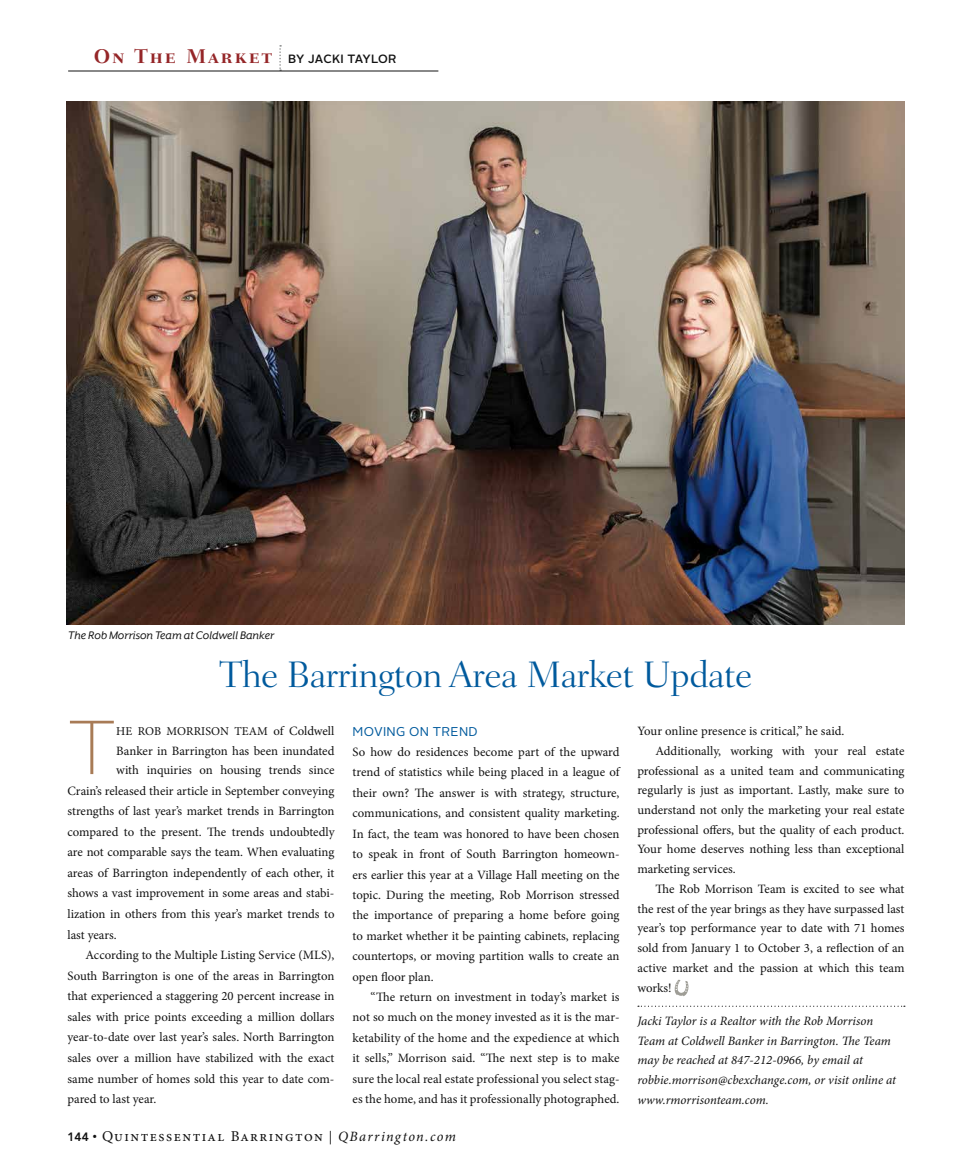
<style>
.page{position:relative;width:972px;height:1175px;background:#fff}
.page>*{position:absolute;margin:0;border:0;box-sizing:border-box;transform-origin:0 0}
.t1{font:100 76.2px "Alright Sans";color:#a87b56}
.t2{font:300 37.5px "Fairfield LT Std";letter-spacing:-.02em;color:#005a9d}
.t3{font:15px "Minion Pro";letter-spacing:.1em;color:#121212}
.t4{font:12.75px/20.4px "Minion Pro";color:#121212;text-align:justify}
.t5{font:italic 12.75px/19.6px "Minion Pro";color:#121212}
.t6{font:12.75px "Mr Eaves XL San Alt RI";color:#121212}
.t7{font:12.75px "Alright Sans";letter-spacing:.025em;color:#005a9d}
.t8{font:12px "Minion Pro";letter-spacing:.01em;color:#121212}
.t9{font:500 12px "Alright Sans";color:#121212}
.s1{font-family:"Fairfield LT Std";font-weight:700;font-size:20.25px;color:#952628}
.s2{font-size:12.75px}
.s3{font-family:"Avenir LT Std";font-weight:800;font-size:12px}
.s4{font-size:12px}
.s5{font-size:13.5px}
.s6{font-style:italic;font-size:14.25px}
</style>
<div class="page">
<svg style="left:638px;top:1005px;width:267px;height:1px"></svg>
<svg style="left:674px;top:979px;width:15px;height:17px"></svg>
<svg style="left:279px;top:45px;width:2px;height:26px"></svg>
<hr style="left:68px;top:71px;width:370px;height:1px;background:#121212">
<img style="left:66px;top:101px;width:838px;height:523px">
<p class="t9" style="left:94px;top:50px;width:304px"><span class="s1">On The Market</span> BY JACKI TAYLOR</p>
<p class="t6" style="left:68px;top:628px;width:208px">The Rob Morrison Team at Coldwell Banker</p>
<h2 class="t2" style="left:220px;top:653px;width:535px">The Barrington Area Market Update</h2>
<h1 class="t1" style="left:68px;top:696px;width:50px">T</h1>
<p class="t8" style="left:116px;top:723px;width:220px">HE ROB MORRISON TEAM <span class="s2">of Coldwell</span></p>
<p class="t4" style="left:116px;top:740px;width:220px">Banker in Barrington has been inundated</p>
<p class="t4" style="left:116px;top:760px;width:220px">with inquiries on housing trends since</p>
<p class="t4" style="left:67px;top:780px;width:269px">Crain’s released their article in September conveying</p>
<p class="t4" style="left:67px;top:801px;width:269px">strengths of last year’s market trends in Barrington</p>
<p class="t4" style="left:67px;top:821px;width:269px">compared to the present. The trends undoubtedly</p>
<p class="t4" style="left:67px;top:842px;width:268px">are not comparable says the team. When evaluating</p>
<p class="t4" style="left:67px;top:862px;width:268px">areas of Barrington independently of each other, it</p>
<p class="t4" style="left:67px;top:883px;width:269px">shows a vast improvement in some areas and stabi-</p>
<p class="t4" style="left:67px;top:903px;width:269px">lization in others from this year’s market trends to</p>
<p class="t4" style="left:67px;top:924px;width:51px">last years.</p>
<p class="t4" style="left:86px;top:945px;width:251px">According to the Multiple Listing Service (MLS),</p>
<p class="t4" style="left:67px;top:965px;width:268px">South Barrington is one of the areas in Barrington</p>
<p class="t4" style="left:67px;top:986px;width:269px">that experienced a staggering 20 percent increase in</p>
<p class="t4" style="left:67px;top:1006px;width:269px">sales with price points exceeding a million dollars</p>
<p class="t4" style="left:67px;top:1027px;width:268px">year-to-date over last year’s sales. North Barrington</p>
<p class="t4" style="left:67px;top:1047px;width:268px">sales over a million have stabilized with the exact</p>
<p class="t4" style="left:67px;top:1068px;width:268px">same number of homes sold this year to date com-</p>
<p class="t4" style="left:67px;top:1088px;width:90px">pared to last year.</p>
<p class="t7" style="left:353px;top:722px;width:127px">MOVING ON TREND</p>
<p class="t4" style="left:353px;top:741px;width:269px">So how do residences become part of the upward trend of statistics while being placed in a league of their own? The answer is with strategy, structure, communications, and consistent quality marketing.<br>In fact, the team was honored to have been chosen to speak in front of South Barrington homeown&shy;ers earlier this year at a Village Hall meeting on the topic. During the meeting, Rob Morrison stressed the importance of preparing a home before going to market whether it be painting cabinets, replacing countertops, or moving partition walls to create an open floor plan.</p>
<p class="t4" style="left:353px;top:986px;width:269px;text-indent:18px">“The return on investment in today’s market is not so much on the money invested as it is the mar&shy;ketability of the home and the expedience at which it sells,” Morrison said. “The next step is to make sure the local real estate professional you select stag&shy;es the home, and has it professionally photographed.</p>
<p class="t3" style="left:68px;top:1125px;width:390px"><span class="s3">144</span> <span class="s4">•</span> Quintessential Barrington <span class="s5">|</span> <span class="s6">QBarrington.com</span></p>
<p class="t4" style="left:637px;top:721px;width:209px">Your online presence is critical,” he said.</p>
<p class="t4" style="left:655px;top:740px;width:251px">Additionally, working with your real estate</p>
<p class="t4" style="left:637px;top:760px;width:269px">professional as a united team and communicating</p>
<p class="t4" style="left:637px;top:780px;width:269px">regularly is just as important. Lastly, make sure to</p>
<p class="t4" style="left:637px;top:799px;width:269px">understand not only the marketing your real estate</p>
<p class="t4" style="left:637px;top:819px;width:269px">professional offers, but the quality of each product.</p>
<p class="t4" style="left:637px;top:839px;width:269px">Your home deserves nothing less than exceptional</p>
<p class="t4" style="left:637px;top:859px;width:100px">marketing services.</p>
<p class="t4" style="left:655px;top:878px;width:251px">The Rob Morrison Team is excited to see what</p>
<p class="t4" style="left:637px;top:898px;width:269px">the rest of the year brings as they have surpassed last</p>
<p class="t4" style="left:637px;top:918px;width:269px">year’s top performance year to date with 71 homes</p>
<p class="t4" style="left:637px;top:938px;width:269px">sold from January 1 to October 3, a reflection of an</p>
<p class="t4" style="left:637px;top:957px;width:269px">active market and the passion at which this team</p>
<p class="t4" style="left:637px;top:977px;width:36px">works!</p>
<p class="t5" style="left:637px;top:1010px;width:260px">Jacki Taylor is a Realtor with the Rob Morrison Team at Coldwell Banker in Barrington. The Team may be reached at 847-212-0966, by email at robbie.morrison@cbexchange.com, or visit online at www.rmorrisonteam.com.</p>
</div>
